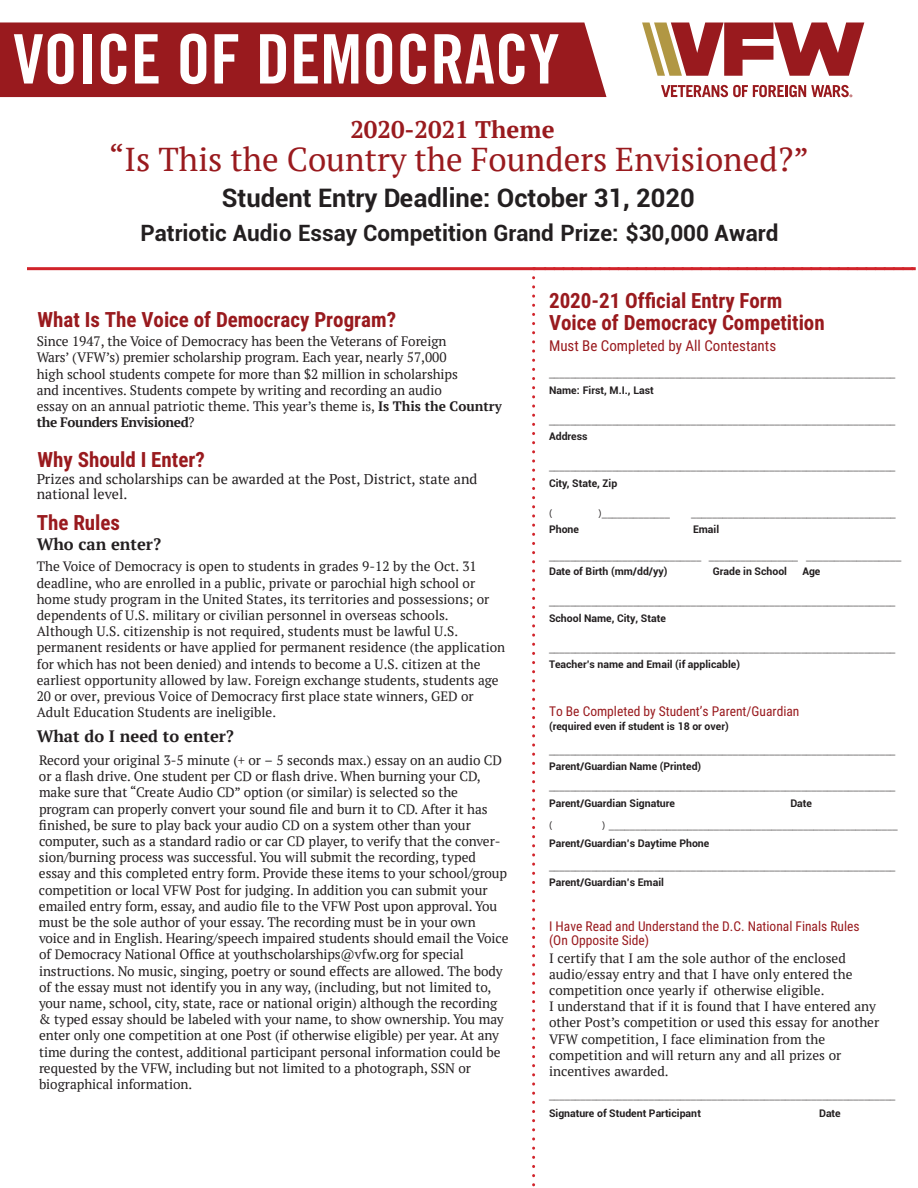
<style>
.page{position:relative;width:918px;height:1188px;background:#fff}
.page>*{position:absolute;margin:0;border:0;box-sizing:border-box;transform-origin:0 0}
.t1{font:33px "PT Serif";color:#991a1e}
.t2{font:700 25.5px "Roboto";color:#231f20}
.t3{font:700 24px "PT Serif";color:#991a1e}
.t4{font:700 22.5px "Roboto";color:#231f20}
.t5{font:700 21px/22.5px "Roboto Condensed";color:#991a1e}
.t6{font:700 16.5px "PT Serif";color:#231f20}
.t7{font:15px "Roboto Condensed";color:#991a1e}
.t8{font:14.25px "PT Serif";color:#231f20}
.t9{font:13.65px/16.2px "PT Serif";letter-spacing:-.005em;color:#231f20}
.t10{font:13.5px/16.2px "PT Serif";color:#231f20}
.t11{font:13.5px/13.5px "Roboto Condensed";color:#991a1e}
.t12{font:10.5px "Trade Gothic LT Std";color:#231f20}
.t13{font:700 10.5px "Roboto";color:#231f20}
.s1{font-weight:700}
</style>
<div class="page">
<svg style="left:532px;top:278px;width:3px;height:909px"></svg>
<hr style="left:27px;top:267px;width:889px;height:3px;background:#d1232a">
<svg style="left:642px;top:22px;width:222px;height:54px"></svg>
<svg style="left:661px;top:85px;width:191px;height:12px"></svg>
<svg style="left:0;top:22px;width:606px;height:75px;background:#9e2529"></svg>
<svg style="left:14px;top:34px;width:60px;height:50px"></svg>
<div style="left:83px;top:34px;width:8px;height:50px;background:#fff"></div>
<svg style="left:101px;top:34px;width:25px;height:50px"></svg>
<svg style="left:135px;top:34px;width:24px;height:50px"></svg>
<svg style="left:180px;top:34px;width:26px;height:50px"></svg>
<svg style="left:215px;top:34px;width:23px;height:50px"></svg>
<svg style="left:260px;top:34px;width:26px;height:50px"></svg>
<svg style="left:294px;top:34px;width:24px;height:50px"></svg>
<svg style="left:324px;top:34px;width:34px;height:50px"></svg>
<svg style="left:366px;top:34px;width:26px;height:50px"></svg>
<svg style="left:400px;top:34px;width:26px;height:50px"></svg>
<svg style="left:435px;top:34px;width:124px;height:50px"></svg>
<h3 class="t3" style="left:350px;top:114px;width:206px">2020-2021 Theme</h3>
<h1 class="t1" style="left:109px;top:137px;width:702px">“Is This the Country the Founders Envisioned?”</h1>
<h2 class="t2" style="left:222px;top:180px;width:474px">Student Entry Deadline: October 31, 2020</h2>
<h3 class="t4" style="left:140px;top:217px;width:639px">Patriotic Audio Essay Competition Grand Prize: $30,000 Award</h3>
<h3 class="t5" style="left:549px;top:288px;width:277px">2020-21 Official Entry Form<br>Voice of Democracy Competition</h3>
<p class="t7" style="left:549px;top:335px;width:229px">Must Be Completed by All Contestants</p>
<h3 class="t5" style="left:38px;top:308px;width:360px">What Is The Voice of Democracy Program?</h3>
<p class="t9" style="left:37px;top:333px;width:467px">Since 1947, the Voice of Democracy has been the Veterans of Foreign<br>Wars’ (VFW’s) premier scholarship program. Each year, nearly 57,000<br>high school students compete for more than $2 million in scholarships<br>and incentives. Students compete by writing and recording an audio<br>essay on an annual patriotic theme. This year’s theme is, <span class="s1">Is This the Country the Founders Envisioned</span>?</p>
<p class="t12" style="left:549px;top:367px;width:348px">__________________________________________________________________</p>
<p class="t13" style="left:549px;top:382px;width:106px">Name: First, M.I., Last</p>
<p class="t12" style="left:549px;top:413px;width:348px">__________________________________________________________________</p>
<p class="t13" style="left:549px;top:429px;width:40px">Address</p>
<p class="t12" style="left:549px;top:460px;width:348px">__________________________________________________________________</p>
<p class="t13" style="left:549px;top:475px;width:70px">City, State, Zip</p>
<p class="t12" style="left:549px;top:506px;width:5px">(</p>
<p class="t12" style="left:598px;top:506px;width:73px">)_____________</p>
<p class="t12" style="left:691px;top:506px;width:206px">_______________________________________</p>
<p class="t13" style="left:549px;top:522px;width:31px">Phone</p>
<p class="t13" style="left:693px;top:522px;width:28px">Email</p>
<p class="t12" style="left:549px;top:550px;width:354px">_____________________________ _________________ _________________</p>
<p class="t13" style="left:549px;top:564px;width:120px">Date of Birth (mm/dd/yy)</p>
<p class="t13" style="left:713px;top:564px;width:76px">Grade in School</p>
<p class="t12" style="left:549px;top:595px;width:348px">__________________________________________________________________</p>
<p class="t13" style="left:549px;top:610px;width:118px">School Name, City, State</p>
<p class="t12" style="left:549px;top:641px;width:348px">__________________________________________________________________</p>
<p class="t13" style="left:549px;top:657px;width:192px">Teacher’s name and Email (if applicable)</p>
<h3 class="t5" style="left:38px;top:448px;width:169px">Why Should I Enter?</h3>
<p class="t8" style="left:37px;top:470px;width:442px">Prizes and scholarships can be awarded at the Post, District, state and</p>
<p class="t8" style="left:37px;top:485px;width:92px">national level.</p>
<h3 class="t5" style="left:37px;top:510px;width:85px">The Rules</h3>
<p class="t6" style="left:37px;top:533px;width:126px">Who can enter?</p>
<p class="t10" style="left:37px;top:558px;width:470px">The Voice of Democracy is open to students in grades 9-12 by the Oct. 31 deadline, who are enrolled in a public, private or parochial high school or home study program in the United States, its territories and possessions; or dependents of U.S. military or civilian personnel in overseas schools.<br>Although U.S. citizenship is not required, students must be lawful U.S. permanent residents or have applied for permanent residence (the application for which has not been denied) and intends to become a U.S. citizen at the earliest opportunity allowed by law. Foreign exchange students, students age 20 or over, previous Voice of Democracy first place state winners, GED or Adult Education Students are ineligible.</p>
<p class="t9" style="left:39px;top:752px;width:471px">Record your original 3-5 minute (+ or – 5 seconds max.) essay on an audio CD or a flash drive. One student per CD or flash drive. When burning your CD, make sure that “Create Audio CD” option (or similar) is selected so the program can properly convert your sound file and burn it to CD. After it has finished, be sure to play back your audio CD on a system other than your computer, such as a standard radio or car CD player, to verify that the conver&shy;sion/burning process was successful. You will submit the recording, typed essay and this completed entry form. Provide these items to your school/group competition or local VFW Post for judging. In addition you can submit your emailed entry form, essay, and audio file to the VFW Post upon approval. You must be the sole author of your essay. The recording must be in your own voice and in English. Hearing/speech impaired students should email the Voice of Democracy National Office at youthscholarships@vfw.org for special instructions. No music, singing, poetry or sound effects are allowed. The body of the essay must not identify you in any way, (including, but not limited to, your name, school, city, state, race or national origin) although the recording &amp; typed essay should be labeled with your name, to show ownership. You may enter only one competition at one Post (if otherwise eligible) per year. At any time during the contest, additional participant personal information could be requested by the VFW, including but not limited to a photograph, SSN or biographical information.</p>
<p class="t12" style="left:549px;top:744px;width:348px">__________________________________________________________________</p>
<p class="t13" style="left:803px;top:564px;width:19px">Age</p>
<p class="t11" style="left:549px;top:704px;width:252px">To Be Completed by Student’s Parent/Guardian</p>
<p class="t13" style="left:549px;top:719px;width:181px">(required even if student is 18 or over)</p>
<p class="t6" style="left:37px;top:726px;width:199px">What do I need to enter?</p>
<p class="t13" style="left:549px;top:759px;width:154px">Parent/Guardian Name (Printed)</p>
<p class="t12" style="left:549px;top:780px;width:348px">__________________________________________________________________</p>
<p class="t13" style="left:549px;top:796px;width:127px">Parent/Guardian Signature</p>
<p class="t13" style="left:790px;top:796px;width:23px">Date</p>
<p class="t12" style="left:549px;top:819px;width:5px">(</p>
<p class="t12" style="left:602px;top:819px;width:297px">) _______________________________________________________</p>
<p class="t13" style="left:549px;top:836px;width:162px">Parent/Guardian’s Daytime Phone</p>
<p class="t12" style="left:549px;top:860px;width:348px">__________________________________________________________________</p>
<p class="t13" style="left:549px;top:875px;width:116px">Parent/Guardian’s Email</p>
<p class="t11" style="left:549px;top:919px;width:312px">I Have Read and Understand the D.C. National Finals Rules (On Opposite Side)</p>
<p class="t10" style="left:549px;top:950px;width:332px">I certify that I am the sole author of the enclosed audio/essay entry and that I have only entered the competition once yearly if otherwise eligible.<br>I understand that if it is found that I have entered any other Post’s competition or used this essay for another VFW competition, I face elimination from the competition and will return any and all prizes or incentives awarded.</p>
<p class="t12" style="left:549px;top:1089px;width:348px">__________________________________________________________________</p>
<p class="t13" style="left:549px;top:1106px;width:154px">Signature of Student Participant</p>
<p class="t13" style="left:819px;top:1106px;width:23px">Date</p>
</div>
